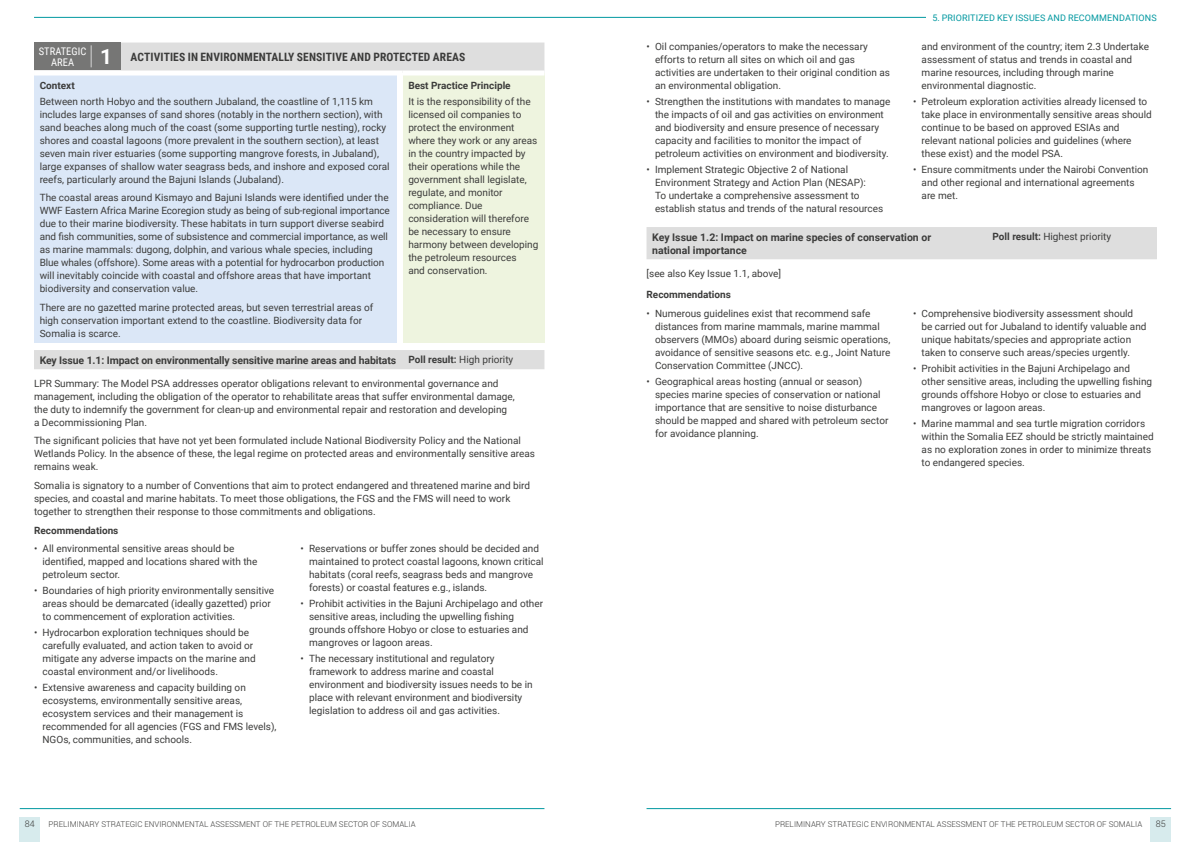
<style>
.page{position:relative;width:1191px;height:842px;background:#fff}
.page>*{position:absolute;margin:0;border:0;box-sizing:border-box;transform-origin:0 0}
.t1{font:700 11.5px "Roboto Condensed";letter-spacing:.01em;color:#3c3c3b}
.t2{font:700 10.5px/13px "Roboto";letter-spacing:-.01em;color:#3c3c3b}
.t3{font:10.5px/11px "Roboto Condensed";letter-spacing:.005em;color:#fff}
.t4{font:10px/13px "Roboto";color:#3c3c3b}
.t5{font:700 10px "Roboto";color:#3c3c3b}
.t6{font:9px "Roboto";letter-spacing:.015em;color:#0098a0}
.t7{font:300 9px "Roboto";color:#3c3c3b}
.t8{font:300 8px "Roboto";color:#3c3c3b}
.s1{font-family:"Roboto";font-weight:700;font-size:21px}
.s2{font-size:10px}
.s3{font-weight:400;font-size:10px}
.s4{font-weight:700}
</style>
<div class="page">
<svg style="left:34px;top:43px;width:510px;height:326px;fill:#dedede"></svg>
<div style="left:34px;top:73px;width:363px;height:270px;background:#dbe7f7"></div>
<div style="left:403px;top:73px;width:141px;height:270px;background:#eef4df"></div>
<div style="left:34px;top:70px;width:363px;height:5px;background:#fff"></div>
<svg style="left:397px;top:70px;width:6px;height:5px"></svg>
<div style="left:403px;top:70px;width:141px;height:5px;background:#fff"></div>
<div style="left:646px;top:227px;width:511px;height:32px;background:#dedede"></div>
<div style="left:34px;top:43px;width:87px;height:27px;background:#767675"></div>
<svg style="left:91px;top:45px;width:1px;height:22px"></svg>
<div style="left:20px;top:817px;width:20px;height:25px;background:#d7ebed"></div>
<div style="left:1150px;top:817px;width:21px;height:25px;background:#d7ebed"></div>
<hr style="left:20px;top:808px;width:524px;height:1px;background:#0098a0">
<hr style="left:646px;top:808px;width:525px;height:1px;background:#0098a0">
<hr style="left:34px;top:17px;width:1123px;height:1px;background:#0098a0">
<div style="left:926px;top:14px;width:231px;height:7px;background:#fff"></div>
<p class="t3" style="left:51px;top:45px;width:63px;text-indent:-12px">STRATEGIC<br>AREA <span class="s1">1</span></p>
<p class="t1" style="left:131px;top:49px;width:336px">ACTIVITIES IN ENVIRONMENTALLY SENSITIVE AND PROTECTED AREAS</p>
<p class="t5" style="left:40px;top:78px;width:37px">Context</p>
<p class="t4" style="left:40px;top:94px;width:351px">Between north Hobyo and the southern Jubaland, the coastline of 1,115 km includes large expanses of sand shores (notably in the northern section), with sand beaches along much of the coast (some supporting turtle nesting), rocky shores and coastal lagoons (more prevalent in the southern section), at least seven main river estuaries (some supporting mangrove forests, in Jubaland), large expanses of shallow water seagrass beds, and inshore and exposed coral reefs, particularly around the Bajuni Islands (Jubaland).</p>
<p class="t4" style="left:40px;top:191px;width:352px">The coastal areas around Kismayo and Bajuni Islands were identified under the WWF Eastern Africa Marine Ecoregion study as being of sub-regional importance due to their marine biodiversity. These habitats in turn support diverse seabird and fish communities, some of subsistence and commercial importance, as well as marine mammals: dugong, dolphin, and various whale species, including Blue whales (offshore). Some areas with a potential for hydrocarbon production will inevitably coincide with coastal and offshore areas that have important biodiversity and conservation value.</p>
<p class="t4" style="left:40px;top:300px;width:335px">There are no gazetted marine protected areas, but seven terrestrial areas of high conservation important extend to the coastline. Biodiversity data for<br>Somalia is scarce.</p>
<p class="t5" style="left:408px;top:78px;width:104px">Best Practice Principle</p>
<p class="t4" style="left:408px;top:94px;width:132px">It is the responsibility of the licensed oil companies to protect the environment where they work or any areas in the country impacted by their operations while the government shall legislate, regulate, and monitor compliance. Due consideration will therefore be necessary to ensure harmony between developing the petroleum resources<br>and conservation.</p>
<p class="t2" style="left:40px;top:353px;width:475px">Key Issue 1.1: Impact on environmentally sensitive marine areas and habitats <span class="s2">Poll result:</span> <span class="s3">High priority</span></p>
<p class="t4" style="left:34px;top:376px;width:482px">LPR Summary: The Model PSA addresses operator obligations relevant to environmental governance and management, including the obligation of the operator to rehabilitate areas that suffer environmental damage, the duty to indemnify the government for clean-up and environmental repair and restoration and developing a Decommissioning Plan.</p>
<p class="t4" style="left:34px;top:434px;width:502px">The significant policies that have not yet been formulated include National Biodiversity Policy and the National<br>Wetlands Policy. In the absence of these, the legal regime on protected areas and environmentally sensitive areas remains weak.</p>
<p class="t4" style="left:34px;top:479px;width:498px">Somalia is signatory to a number of Conventions that aim to protect endangered and threatened marine and bird species, and coastal and marine habitats. To meet those obligations, the FGS and the FMS will need to work together to strengthen their response to those commitments and obligations.</p>
<p class="t5" style="left:34px;top:523px;width:86px">Recommendations</p>
<p class="t4" style="left:43px;top:542px;width:216px;text-indent:-8px">• All environmental sensitive areas should be identified, mapped and locations shared with the petroleum sector.</p>
<p class="t4" style="left:43px;top:584px;width:233px;text-indent:-8px">• Boundaries of high priority environmentally sensitive areas should be demarcated (ideally gazetted) prior to commencement of exploration activities.</p>
<p class="t4" style="left:43px;top:626px;width:215px;text-indent:-8px">• Hydrocarbon exploration techniques should be carefully evaluated, and action taken to avoid or mitigate any adverse impacts on the marine and coastal environment and/or livelihoods.</p>
<p class="t4" style="left:43px;top:680px;width:235px;text-indent:-8px">• Extensive awareness and capacity building on ecosystems, environmentally sensitive areas, ecosystem services and their management is recommended for all agencies (FGS and FMS levels), NGOs, communities, and schools.</p>
<p class="t4" style="left:309px;top:542px;width:236px;text-indent:-8px">• Reservations or buffer zones should be decided and maintained to protect coastal lagoons, known critical habitats (coral reefs, seagrass beds and mangrove forests) or coastal features e.g., islands.</p>
<p class="t4" style="left:309px;top:597px;width:236px;text-indent:-8px">• Prohibit activities in the Bajuni Archipelago and other sensitive areas, including the upwelling fishing grounds offshore Hobyo or close to estuaries and mangroves or lagoon areas.</p>
<p class="t4" style="left:309px;top:652px;width:225px;text-indent:-8px">• The necessary institutional and regulatory framework to address marine and coastal environment and biodiversity issues needs to be in place with relevant environment and biodiversity legislation to address oil and gas activities.</p>
<p class="t6" style="left:932px;top:11px;width:226px">5. PRIORITIZED KEY ISSUES AND RECOMMENDATIONS</p>
<p class="t4" style="left:921px;top:40px;width:229px">and environment of the country; item 2.3 Undertake assessment of status and trends in coastal and marine resources, including through marine environmental diagnostic.</p>
<p class="t4" style="left:921px;top:94px;width:232px;text-indent:-8px">• Petroleum exploration activities already licensed to take place in environmentally sensitive areas should continue to be based on approved ESIAs and relevant national policies and guidelines (where these exist) and the model PSA.</p>
<p class="t4" style="left:921px;top:162px;width:228px;text-indent:-8px">• Ensure commitments under the Nairobi Convention and other regional and international agreements are met.</p>
<p class="t2" style="left:652px;top:230px;width:280px">Key Issue 1.2: Impact on marine species of conservation or national importance</p>
<p class="t4" style="left:992px;top:230px;width:120px"><span class="s4">Poll result:</span> Highest priority</p>
<p class="t4" style="left:646px;top:266px;width:136px">[see also Key Issue 1.1, above]</p>
<p class="t5" style="left:646px;top:288px;width:86px">Recommendations</p>
<p class="t4" style="left:655px;top:306px;width:237px;text-indent:-8px">• Numerous guidelines exist that recommend safe distances from marine mammals, marine mammal observers (MMOs) aboard during seismic operations, avoidance of sensitive seasons etc. e.g., Joint Nature Conservation Committee (JNCC).</p>
<p class="t4" style="left:655px;top:374px;width:235px;text-indent:-8px">• Geographical areas hosting (annual or season) species marine species of conservation or national importance that are sensitive to noise disturbance should be mapped and shared with petroleum sector for avoidance planning.</p>
<p class="t4" style="left:655px;top:40px;width:236px;text-indent:-8px">• Oil companies/operators to make the necessary efforts to return all sites on which oil and gas activities are undertaken to their original condition as an environmental obligation.</p>
<p class="t4" style="left:655px;top:94px;width:237px;text-indent:-8px">• Strengthen the institutions with mandates to manage the impacts of oil and gas activities on environment and biodiversity and ensure presence of necessary capacity and facilities to monitor the impact of petroleum activities on environment and biodiversity.</p>
<p class="t4" style="left:655px;top:162px;width:230px;text-indent:-8px">• Implement Strategic Objective 2 of National Environment Strategy and Action Plan (NESAP):<br>To undertake a comprehensive assessment to establish status and trends of the natural resources</p>
<p class="t4" style="left:921px;top:306px;width:226px;text-indent:-8px">• Comprehensive biodiversity assessment should be carried out for Jubaland to identify valuable and unique habitats/species and appropriate action taken to conserve such areas/species urgently.</p>
<p class="t4" style="left:921px;top:361px;width:232px;text-indent:-8px">• Prohibit activities in the Bajuni Archipelago and other sensitive areas, including the upwelling fishing grounds offshore Hobyo or close to estuaries and mangroves or lagoon areas.</p>
<p class="t4" style="left:921px;top:416px;width:234px;text-indent:-8px">• Marine mammal and sea turtle migration corridors within the Somalia EEZ should be strictly maintained as no exploration zones in order to minimize threats to endangered species.</p>
<p class="t7" style="left:25px;top:817px;width:11px">84</p>
<p class="t8" style="left:49px;top:819px;width:369px">PRELIMINARY STRATEGIC ENVIRONMENTAL ASSESSMENT OF THE PETROLEUM SECTOR OF SOMALIA</p>
<p class="t8" style="left:775px;top:819px;width:369px">PRELIMINARY STRATEGIC ENVIRONMENTAL ASSESSMENT OF THE PETROLEUM SECTOR OF SOMALIA</p>
<p class="t7" style="left:1156px;top:817px;width:11px">85</p>
</div>
